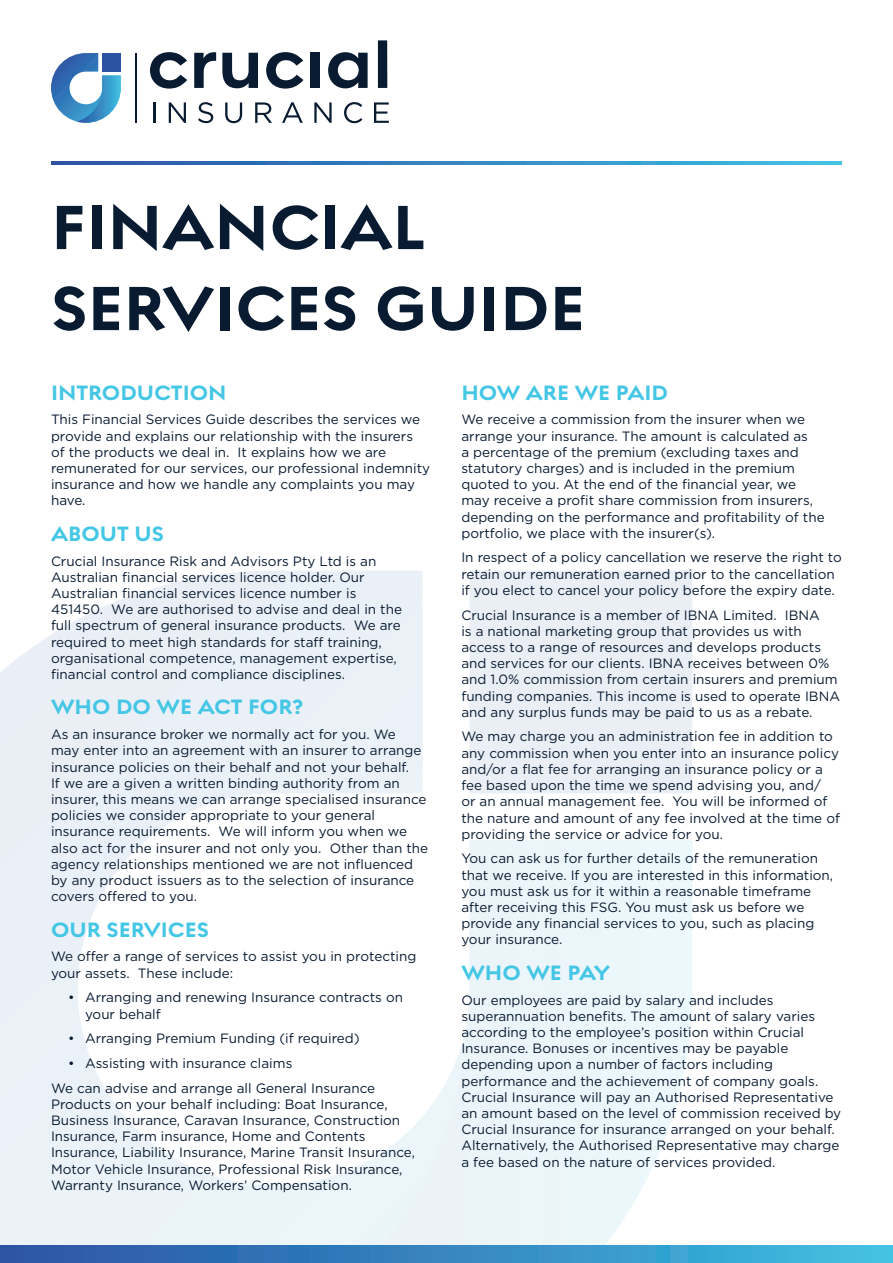
<style>
.page{position:relative;width:893px;height:1263px;background:#fff}
.page>*{position:absolute;margin:0;border:0;box-sizing:border-box;transform-origin:0 0}
.t1{font:700 67.5px/81px "Regulator Nova";color:#081b31}
.t2{font:700 22.5px "Regulator Nova";color:#44c6e5}
.t3{font:13.5px/16.2px "Gotham";color:#081b31}
</style>
<div class="page">
<svg style="left:0;top:571px;width:423px;height:675px"></svg>
<div style="left:469px;top:570px;width:223px;height:223px;background:#eaeef5"></div>
<svg style="left:162px;top:840px;width:530px;height:406px"></svg>
<div style="left:0;top:1246px;width:893px;height:17px;background:linear-gradient(to right,#2b51a2,#41bfe1)"></div>
<svg style="left:51px;top:53px;width:70px;height:70px"></svg>
<svg style="left:150px;top:52px;width:37px;height:37px"></svg>
<svg style="left:194px;top:52px;width:22px;height:36px"></svg>
<svg style="left:222px;top:53px;width:36px;height:35px"></svg>
<svg style="left:266px;top:52px;width:37px;height:37px"></svg>
<div style="left:311px;top:53px;width:9px;height:35px;background:#081b31"></div>
<svg style="left:328px;top:52px;width:40px;height:36px"></svg>
<div style="left:378px;top:40px;width:9px;height:48px;background:#081b31"></div>
<hr style="left:153px;top:102px;width:2px;height:21px;background:#081b31">
<svg style="left:169px;top:102px;width:17px;height:21px"></svg>
<svg style="left:198px;top:102px;width:15px;height:21px"></svg>
<svg style="left:225px;top:102px;width:17px;height:21px"></svg>
<svg style="left:255px;top:102px;width:17px;height:21px"></svg>
<svg style="left:282px;top:102px;width:21px;height:21px"></svg>
<svg style="left:314px;top:102px;width:18px;height:21px"></svg>
<svg style="left:344px;top:102px;width:18px;height:21px"></svg>
<svg style="left:374px;top:102px;width:15px;height:21px"></svg>
<hr style="left:135px;top:53px;width:1px;height:70px;background:#081b31">
<svg style="left:51px;top:162px;width:791px;height:3px;background:#3587c1"></svg>
<p class="t1" style="left:51px;top:186px;width:536px">FINANCIAL<br>SERVICES GUIDE</p>
<p class="t2" style="left:51px;top:379px;width:177px">INTRODUCTION</p>
<p class="t3" style="left:51px;top:411px;width:381px">This Financial Services Guide describes the services we provide and explains our relationship with the insurers of the products we deal in. It explains how we are remunerated for our services, our professional indemnity insurance and how we handle any complaints you may have.</p>
<p class="t2" style="left:51px;top:520px;width:114px">ABOUT US</p>
<p class="t3" style="left:51px;top:552px;width:353px">Crucial Insurance Risk and Advisors Pty Ltd is an Australian financial services licence holder. Our Australian financial services licence number is 451450. We are authorised to advise and deal in the full spectrum of general insurance products. We are required to meet high standards for staff training, organisational competence, management expertise, financial control and compliance disciplines.</p>
<p class="t2" style="left:51px;top:694px;width:254px">WHO DO WE ACT FOR?</p>
<p class="t3" style="left:51px;top:726px;width:379px">As an insurance broker we normally act for you. We<br>may enter into an agreement with an insurer to arrange insurance policies on their behalf and not your behalf.<br>If we are a given a written binding authority from an insurer, this means we can arrange specialised insurance policies we consider appropriate to your general insurance requirements. We will inform you when we also act for the insurer and not only you. Other than the agency relationships mentioned we are not influenced by any product issuers as to the selection of insurance covers offered to you.</p>
<p class="t2" style="left:51px;top:916px;width:159px">OUR SERVICES</p>
<p class="t3" style="left:51px;top:948px;width:367px">We offer a range of services to assist you in protecting your assets. These include:</p>
<p class="t3" style="left:85px;top:989px;width:320px;text-indent:-17px">• Arranging and renewing Insurance contracts on your behalf</p>
<p class="t3" style="left:68px;top:1030px;width:293px">• Arranging Premium Funding (if required)</p>
<p class="t3" style="left:68px;top:1055px;width:226px">• Assisting with insurance claims</p>
<p class="t3" style="left:51px;top:1079px;width:366px">We can advise and arrange all General Insurance Products on your behalf including: Boat Insurance, Business Insurance, Caravan Insurance, Construction Insurance, Farm insurance, Home and Contents Insurance, Liability Insurance, Marine Transit Insurance, Motor Vehicle Insurance, Professional Risk Insurance, Warranty Insurance, Workers’ Compensation.</p>
<p class="t2" style="left:461px;top:379px;width:208px">HOW ARE WE PAID</p>
<p class="t3" style="left:461px;top:411px;width:365px">We receive a commission from the insurer when we arrange your insurance. The amount is calculated as<br>a percentage of the premium (excluding taxes and statutory charges) and is included in the premium quoted to you. At the end of the financial year, we may receive a profit share commission from insurers, depending on the performance and profitability of the portfolio, we place with the insurer(s).</p>
<p class="t3" style="left:461px;top:549px;width:382px">In respect of a policy cancellation we reserve the right to retain our remuneration earned prior to the cancellation if you elect to cancel your policy before the expiry date.</p>
<p class="t3" style="left:461px;top:606px;width:380px">Crucial Insurance is a member of IBNA Limited. IBNA<br>is a national marketing group that provides us with access to a range of resources and develops products and services for our clients. IBNA receives between 0% and 1.0% commission from certain insurers and premium funding companies. This income is used to operate IBNA and any surplus funds may be paid to us as a rebate.</p>
<p class="t3" style="left:461px;top:728px;width:380px">We may charge you an administration fee in addition to any commission when you enter into an insurance policy and/or a flat fee for arranging an insurance policy or a fee based upon the time we spend advising you, and/<br>or an annual management fee. You will be informed of the nature and amount of any fee involved at the time of providing the service or advice for you.</p>
<p class="t3" style="left:461px;top:850px;width:373px">You can ask us for further details of the remuneration that we receive. If you are interested in this information, you must ask us for it within a reasonable timeframe after receiving this FSG. You must ask us before we provide any financial services to you, such as placing your insurance.</p>
<p class="t2" style="left:461px;top:959px;width:150px">WHO WE PAY</p>
<p class="t3" style="left:461px;top:991px;width:381px">Our employees are paid by salary and includes superannuation benefits. The amount of salary varies according to the employee’s position within Crucial Insurance. Bonuses or incentives may be payable depending upon a number of factors including performance and the achievement of company goals.<br>Crucial Insurance will pay an Authorised Representative an amount based on the level of commission received by Crucial Insurance for insurance arranged on your behalf.<br>Alternatively, the Authorised Representative may charge a fee based on the nature of services provided.</p>
</div>
